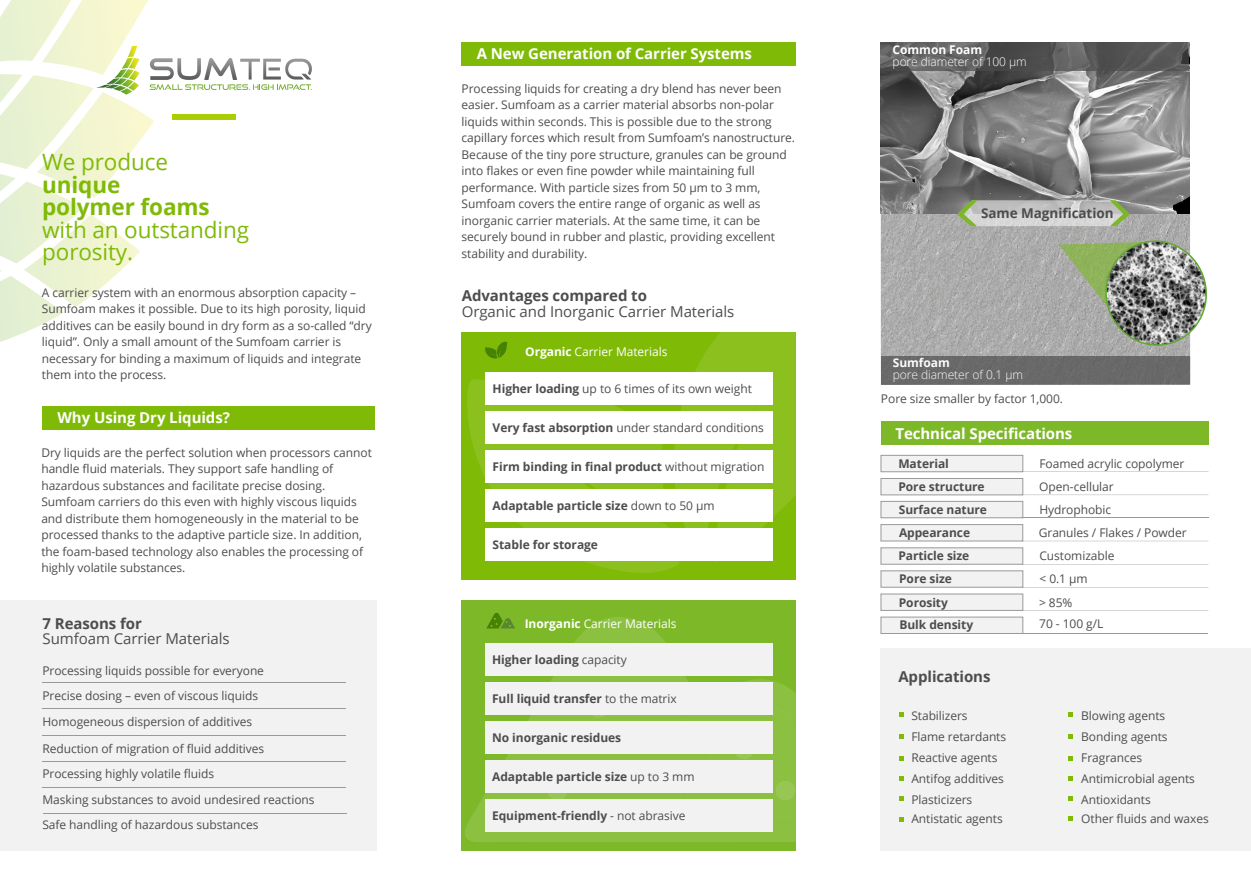
<style>
.page{position:relative;width:1251px;height:893px;background:#fff}
.page>*{position:absolute;margin:0;border:0;box-sizing:border-box;transform-origin:0 0}
.t1{font:22.5px/22.5px "Open Sans";letter-spacing:-.005em;color:#7fba07}
.t2{font:700 22.5px/22.5px "Open Sans";letter-spacing:-.005em;color:#7fba07}
.t3{font:700 15px "Open Sans";letter-spacing:-.005em;color:#fff}
.t4{font:15px "Open Sans";letter-spacing:-.005em;color:#4d4d4d}
.t5{font:700 15px "Open Sans";letter-spacing:-.005em;color:#4d4d4d}
.t6{font:700 13.5px "Open Sans";letter-spacing:-.005em;color:#4d4d4d}
.t7{font:12px/16.5px "Open Sans";letter-spacing:-.005em;color:#4d4d4d}
.t8{font:700 12px/23.4px "Open Sans";letter-spacing:-.005em;color:#4d4d4d}
.t9{font:12px "Open Sans";letter-spacing:-.005em;color:#fff}
.t10{font:300 12px/12.5px "Open Sans";letter-spacing:-.005em;color:#fff}
.t11{font:300 12px "Open Sans";letter-spacing:-.005em;color:#fcfcfc}
.t12{font:700 12px "Open Sans";letter-spacing:-.005em;color:#fcfcfc}
.s1{font-weight:700}
.s2{font-weight:400}
.s3{color:#fcfcfc}
</style>
<div class="page">
<div style="left:880px;top:648px;width:370px;height:202px;background:#f2f2f2"></div>
<svg style="left:899px;top:713px;width:4px;height:4px"></svg>
<svg style="left:899px;top:734px;width:4px;height:5px"></svg>
<svg style="left:899px;top:756px;width:4px;height:4px"></svg>
<svg style="left:899px;top:776px;width:4px;height:4px"></svg>
<svg style="left:899px;top:797px;width:4px;height:4px"></svg>
<svg style="left:899px;top:817px;width:4px;height:4px"></svg>
<svg style="left:1068px;top:713px;width:3px;height:4px"></svg>
<svg style="left:1068px;top:734px;width:3px;height:5px"></svg>
<svg style="left:1068px;top:756px;width:3px;height:4px"></svg>
<svg style="left:1068px;top:776px;width:3px;height:4px"></svg>
<svg style="left:1068px;top:797px;width:3px;height:4px"></svg>
<svg style="left:1068px;top:817px;width:3px;height:4px"></svg>
<div style="left:880px;top:422px;width:328px;height:23px;background:#7db828"></div>
<div style="left:880px;top:455px;width:142px;height:17px;background:#f2f2f2;border:1px solid #999"></div>
<div style="left:880px;top:478px;width:142px;height:17px;background:#f2f2f2;border:1px solid #999"></div>
<div style="left:880px;top:501px;width:142px;height:17px;background:#f2f2f2;border:1px solid #999"></div>
<div style="left:880px;top:524px;width:142px;height:17px;background:#f2f2f2;border:1px solid #999"></div>
<div style="left:880px;top:571px;width:142px;height:16px;background:#f2f2f2;border:1px solid #999"></div>
<div style="left:880px;top:594px;width:142px;height:17px;background:#f2f2f2;border:1px solid #999"></div>
<div style="left:880px;top:548px;width:142px;height:16px;background:#f2f2f2;border:1px solid #999"></div>
<hr style="left:1021px;top:495px;width:187px;height:1px;background:#999">
<hr style="left:1021px;top:472px;width:187px;height:1px;background:#999">
<hr style="left:1021px;top:518px;width:187px;height:1px;background:#999">
<hr style="left:1020px;top:541px;width:188px;height:1px;background:#999">
<hr style="left:1021px;top:587px;width:187px;height:1px;background:#999">
<hr style="left:1021px;top:610px;width:187px;height:1px;background:#999">
<hr style="left:1020px;top:564px;width:188px;height:1px;background:#999">
<div style="left:880px;top:617px;width:142px;height:17px;background:#f2f2f2;border:1px solid #999"></div>
<hr style="left:1020px;top:633px;width:187px;height:1px;background:#999">
<img style="left:880px;top:43px;width:309px;height:313px">
<div style="left:880px;top:356px;width:309px;height:29px;background:#696969"></div>
<svg style="left:880px;top:43px;width:308px;height:28px"></svg>
<svg style="left:1058px;top:234px;width:149px;height:118px"></svg>
<svg style="left:957px;top:200px;width:171px;height:26px"></svg>
<div style="left:461px;top:600px;width:334px;height:250px;background:#7db828"></div>
<svg style="left:465px;top:617px;width:330px;height:225px"></svg>
<svg style="left:492px;top:636px;width:304px;height:186px"></svg>
<div style="left:485px;top:682px;width:287px;height:33px;background:#f2f2f2"></div>
<div style="left:485px;top:721px;width:287px;height:33px;background:#f2f2f2"></div>
<div style="left:485px;top:760px;width:287px;height:33px;background:#f2f2f2"></div>
<div style="left:485px;top:799px;width:287px;height:33px;background:#f2f2f2"></div>
<div style="left:485px;top:643px;width:287px;height:33px;background:#f2f2f2"></div>
<svg style="left:484px;top:613px;width:33px;height:17px"></svg>
<div style="left:461px;top:332px;width:334px;height:248px;background:#7fba07"></div>
<svg style="left:467px;top:332px;width:328px;height:241px"></svg>
<div style="left:461px;top:43px;width:334px;height:23px;background:#7fba07"></div>
<div style="left:0;top:600px;width:376px;height:250px;background:#f2f2f2"></div>
<hr style="left:43px;top:682px;width:303px;height:1px;background:#999">
<hr style="left:43px;top:708px;width:303px;height:1px;background:#999">
<hr style="left:43px;top:735px;width:303px;height:1px;background:#999">
<hr style="left:43px;top:761px;width:303px;height:1px;background:#999">
<hr style="left:42px;top:787px;width:304px;height:1px;background:#999">
<hr style="left:43px;top:813px;width:303px;height:1px;background:#999">
<div style="left:43px;top:406px;width:332px;height:23px;background:#7fba07"></div>
<svg style="left:0;top:0;width:154px;height:342px"></svg>
<svg style="left:96px;top:46px;width:43px;height:49px"></svg>
<svg style="left:150px;top:58px;width:162px;height:32px"></svg>
<div style="left:172px;top:114px;width:64px;height:5px;background:#a8cf04"></div>
<svg style="left:900px;top:384px;width:34px;height:1px"></svg>
<h1 class="t1" style="left:42px;top:150px;width:127px">We produce</h1>
<h1 class="t2" style="left:42px;top:173px;width:169px">unique polymer foams</h1>
<h1 class="t1" style="left:42px;top:218px;width:208px">with an outstanding porosity.</h1>
<p class="t7" style="left:42px;top:284px;width:331px">A carrier system with an enormous absorption capacity – Sumfoam makes it possible. Due to its high porosity, liquid additives can be easily bound in dry form as a so-called “dry liquid”. Only a small amount of the Sumfoam carrier is necessary for binding a maximum of liquids and integrate them into the process.</p>
<p class="t3" style="left:58px;top:407px;width:174px">Why Using Dry Liquids?</p>
<p class="t7" style="left:41px;top:444px;width:332px">Dry liquids are the perfect solution when processors cannot handle fluid materials. They support safe handling of hazardous substances and facilitate precise dosing.<br>Sumfoam carriers do this even with highly viscous liquids and distribute them homogeneously in the material to be processed thanks to the adaptive particle size. In addition, the foam-based technology also enables the processing of highly volatile substances.</p>
<p class="t5" style="left:43px;top:613px;width:101px">7 Reasons for</p>
<p class="t4" style="left:43px;top:629px;width:189px">Sumfoam Carrier Materials</p>
<p class="t7" style="left:42px;top:657px;width:223px;line-height:25.5px">Processing liquids possible for everyone<br>Precise dosing – even of viscous liquids<br>Homogeneous dispersion of additives</p>
<p class="t7" style="left:42px;top:735px;width:273px;line-height:25.5px">Reduction of migration of fluid additives Processing highly volatile fluids<br>Masking substances to avoid undesired reactions Safe handling of hazardous substances</p>
<p class="t3" style="left:476px;top:43px;width:277px">A New Generation of Carrier Systems</p>
<p class="t7" style="left:461px;top:80px;width:335px">Processing liquids for creating a dry blend has never been easier. Sumfoam as a carrier material absorbs non-polar liquids within seconds. This is possible due to the strong capillary forces which result from Sumfoam’s nanostructure.<br>Because of the tiny pore structure, granules can be ground into flakes or even fine powder while maintaining full performance. With particle sizes from 50 µm to 3 mm, Sumfoam covers the entire range of organic as well as inorganic carrier materials. At the same time, it can be securely bound in rubber and plastic, providing excellent stability and durability.</p>
<p class="t5" style="left:461px;top:285px;width:187px">Advantages compared to</p>
<p class="t4" style="left:461px;top:302px;width:274px">Organic and Inorganic Carrier Materials</p>
<p class="t9" style="left:525px;top:343px;width:144px"><span class="s1">Organic</span> Carrier Materials</p>
<p class="t7" style="left:492px;top:380px;width:261px"><span class="s1">Higher loading</span> up to 6 times of its own weight</p>
<p class="t7" style="left:492px;top:419px;width:272px"><span class="s1">Very fast absorption</span> under standard conditions</p>
<p class="t8" style="left:492px;top:454px;width:273px">Firm binding in final product <span class="s2">without migration</span></p>
<p class="t8" style="left:492px;top:493px;width:223px">Adaptable particle size <span class="s2">down to 50 µm</span></p>
<p class="t8" style="left:492px;top:532px;width:107px">Stable for storage</p>
<p class="t9" style="left:524px;top:616px;width:153px"><span class="s1">Inorganic</span> Carrier Materials</p>
<p class="t8" style="left:492px;top:647px;width:136px">Higher loading <span class="s2">capacity</span></p>
<p class="t8" style="left:492px;top:686px;width:186px">Full liquid transfer <span class="s2">to the matrix</span></p>
<p class="t8" style="left:492px;top:725px;width:131px">No inorganic residues</p>
<p class="t8" style="left:492px;top:764px;width:204px">Adaptable particle size <span class="s2">up to 3 mm</span></p>
<p class="t8" style="left:492px;top:803px;width:195px">Equipment-friendly <span class="s2">- not abrasive</span></p>
<p class="t10" style="left:892px;top:43px;width:136px"><span class="s1">Common Foam<br></span>pore diameter of 100 <span class="s3">μm</span></p>
<p class="t6" style="left:980px;top:204px;width:134px">Same Magnification</p>
<p class="t12" style="left:892px;top:354px;width:59px">Sumfoam</p>
<p class="t11" style="left:892px;top:367px;width:132px">pore diameter of 0.1 μm</p>
<p class="t7" style="left:880px;top:390px;width:183px">Pore size smaller by factor 1,000.</p>
<p class="t3" style="left:895px;top:422px;width:178px">Technical Specifications</p>
<p class="t8" style="left:898px;top:451px;width:88px">Material<br>Pore structure</p>
<p class="t8" style="left:898px;top:497px;width:90px">Surface nature</p>
<p class="t7" style="left:1039px;top:455px;width:146px">Foamed acrylic copolymer</p>
<p class="t7" style="left:1039px;top:478px;width:76px">Open-cellular</p>
<p class="t7" style="left:1039px;top:501px;width:73px">Hydrophobic</p>
<p class="t8" style="left:898px;top:521px;width:73px">Appearance</p>
<p class="t7" style="left:1038px;top:521px;width:149px;line-height:23.4px">Granules / Flakes / Powder<br>Customizable</p>
<p class="t8" style="left:898px;top:544px;width:72px">Particle size<br>Pore size</p>
<p class="t7" style="left:1038px;top:567px;width:50px;line-height:23.9px">&lt; 0.1 µm &gt; 85%</p>
<p class="t7" style="left:1038px;top:615px;width:66px">70 - 100 g/L</p>
<p class="t8" style="left:898px;top:591px;width:76px;line-height:22.2px">Porosity<br>Bulk density</p>
<p class="t5" style="left:898px;top:666px;width:94px">Applications</p>
<p class="t7" style="left:911px;top:704px;width:96px;line-height:21px">Stabilizers<br>Flame retardants<br>Reactive agents<br>Antifog additives<br>Plasticizers</p>
<p class="t7" style="left:911px;top:810px;width:93px">Antistatic agents</p>
<p class="t7" style="left:1080px;top:704px;width:115px;line-height:21px">Blowing agents<br>Bonding agents<br>Fragrances<br>Antimicrobial agents<br>Antioxidants</p>
<p class="t7" style="left:1080px;top:810px;width:129px">Other fluids and waxes</p>
</div>
